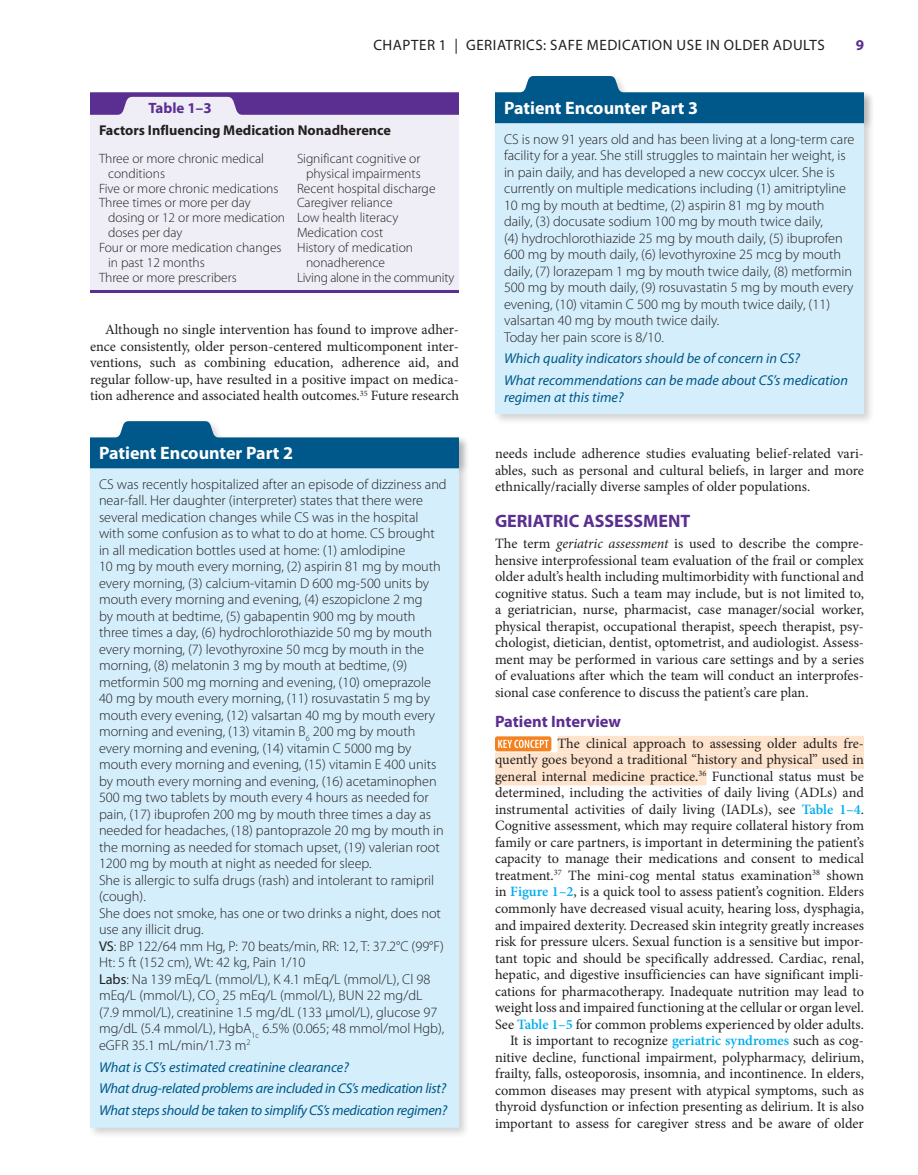
<style>
.page{position:relative;width:918px;height:1175px;background:#fff}
.page>*{position:absolute;margin:0;border:0;box-sizing:border-box;transform-origin:0 0}
.unbox1_title{font:700 18px "Myriad Pro";color:#fff}
.heading-01{font:700 18px "Myriad Pro";color:#5b2e91}
.heading-02{font:700 16.5px "Myriad Pro";color:#5b2e91}
.t1{font:15px "Myriad Pro";letter-spacing:.035em;color:#231f20}
.table_number{font:700 15px "Myriad Pro";color:#5b2e91}
.unbox1_text_first{font:300 14.25px/16.5px "Myriad Pro";color:#231f20}
.text_first{font:14.25px/16.5px "Minion Pro";color:#231f20;text-align:justify}
.text{font:14.25px/16.5px "Minion Pro";letter-spacing:-.005em;color:#231f20;text-align:justify}
.unbox1_text{font:300 14.25px/16.5px "Myriad Pro";color:#231f20}
.unbox1_questions_lis{font:italic 14.25px/16.5px "Myriad Pro";color:#005789}
.unbox1_questions_lis-2{font:italic 14.25px "Myriad Pro";letter-spacing:-.02em;color:#005789}
.table_title{font:700 14.25px "Myriad Pro";color:#231f20}
.table_text{font:300 13.5px/15px "Myriad Pro";color:#231f20}
.table_text-2{font:300 13.5px "Myriad Pro";letter-spacing:-.02em;color:#231f20}
.s1{font-weight:400}
.s2{font-style:italic}
.s3{font-weight:600;color:#00aeef}
</style>
<div class="page">
<div style="left:558px;top:736px;width:306px;height:16px;background:#fee4cd"></div>
<div style="left:495px;top:752px;width:369px;height:17px;background:#fee4cd"></div>
<div style="left:495px;top:769px;width:204px;height:16px;background:#fee4cd"></div>
<div style="left:699px;top:769px;width:8px;height:16px;background:#fee4cd"></div>
<div style="left:495px;top:736px;width:56px;height:15px;background:#f58220;border-radius:2px"></div>
<svg style="left:498px;top:739px;width:51px;height:9px"></svg>
<div style="left:90px;top:115px;width:369px;height:175px;background:#efeef6"></div>
<hr style="left:90px;top:290px;width:198px;height:3px;background:#5b2e91">
<hr style="left:288px;top:290px;width:171px;height:3px;background:#5b2e91">
<svg style="left:90px;top:92px;width:369px;height:23px;background:#805eaa"></svg>
<div style="left:88px;top:435px;width:382px;height:703px;background:#231f20;opacity:.2"></div>
<div style="left:90px;top:468px;width:369px;height:659px;background:#d4effb"></div>
<svg style="left:90px;top:421px;width:369px;height:47px"></svg>
<div style="left:493px;top:90px;width:382px;height:335px;background:#231f20;opacity:.2"></div>
<div style="left:495px;top:123px;width:369px;height:291px;background:#d4effb"></div>
<svg style="left:495px;top:76px;width:369px;height:47px"></svg>
<p class="t1" style="left:373px;top:35px;width:453px">CHAPTER 1 | GERIATRICS: SAFE MEDICATION USE IN OLDER ADULTS</p>
<p class="table_number" style="left:856px;top:35px;width:10px">9</p>
<p class="table_number" style="left:148px;top:98px;width:65px">Table 1–3</p>
<p class="table_title" style="left:99px;top:121px;width:294px">Factors Influencing Medication Nonadherence</p>
<p class="table_text" style="left:108px;top:151px;width:158px;text-indent:-9px">Three or more chronic medical conditions</p>
<p class="table_text" style="left:297px;top:151px;width:125px;text-align:right">Significant cognitive or physical impairments</p>
<p class="table_text" style="left:99px;top:181px;width:181px">Five or more chronic medications</p>
<p class="table_text" style="left:297px;top:181px;width:140px">Recent hospital discharge</p>
<p class="table_text" style="left:108px;top:195px;width:179px;text-indent:-9px">Three times or more per day dosing or 12 or more medication doses per day</p>
<p class="table_text" style="left:108px;top:240px;width:175px;text-indent:-9px">Four or more medication changes in past 12 months</p>
<p class="table_text" style="left:99px;top:270px;width:139px">Three or more prescribers</p>
<p class="table_text" style="left:297px;top:195px;width:97px">Caregiver reliance</p>
<p class="table_text" style="left:297px;top:210px;width:103px">Low health literacy</p>
<p class="table_text" style="left:297px;top:225px;width:88px">Medication cost</p>
<p class="table_text" style="left:306px;top:240px;width:109px;text-indent:-9px">History of medication nonadherence</p>
<p class="table_text-2" style="left:297px;top:270px;width:159px">Living alone in the community</p>
<p class="text" style="left:90px;top:321px;width:371px;text-indent:15px">Although no single intervention has found to improve adher&shy;ence consistently, older person-centered multicomponent inter&shy;ventions, such as combining education, adherence aid, and regular follow-up, have resulted in a positive impact on medica&shy;tion adherence and associated health outcomes.<sup>35</sup> Future research</p>
<p class="unbox1_title" style="left:99px;top:441px;width:196px">Patient Encounter Part 2</p>
<p class="unbox1_text_first" style="left:99px;top:475px;width:349px">CS was recently hospitalized after an episode of dizziness and near-fall. Her daughter (interpreter) states that there were several medication changes while CS was in the hospital with some confusion as to what to do at home. CS brought in all medication bottles used at home: (1) amlodipine<br>10 mg by mouth every morning, (2) aspirin 81 mg by mouth every morning, (3) calcium-vitamin D 600 mg-500 units by mouth every morning and evening, (4) eszopiclone 2 mg<br>by mouth at bedtime, (5) gabapentin 900 mg by mouth three times a day, (6) hydrochlorothiazide 50 mg by mouth every morning, (7) levothyroxine 50 mcg by mouth in the morning, (8) melatonin 3 mg by mouth at bedtime, (9) metformin 500 mg morning and evening, (10) omeprazole 40 mg by mouth every morning, (11) rosuvastatin 5 mg by mouth every evening, (12) valsartan 40 mg by mouth every morning and evening, (13) vitamin B<sub>6</sub> 200 mg by mouth every morning and evening, (14) vitamin C 5000 mg by mouth every morning and evening, (15) vitamin E 400 units by mouth every morning and evening, (16) acetaminophen 500 mg two tablets by mouth every 4 hours as needed for pain, (17) ibuprofen 200 mg by mouth three times a day as needed for headaches, (18) pantoprazole 20 mg by mouth in the morning as needed for stomach upset, (19) valerian root 1200 mg by mouth at night as needed for sleep.</p>
<p class="unbox1_text" style="left:99px;top:871px;width:337px">She is allergic to sulfa drugs (rash) and intolerant to ramipril (cough).</p>
<p class="unbox1_text" style="left:99px;top:904px;width:344px">She does not smoke, has one or two drinks a night, does not use any illicit drug.</p>
<p class="unbox1_text" style="left:99px;top:937px;width:346px"><span class="s1">VS</span>: BP 122/64 mm Hg, P: 70 beats/min, RR: 12, T: 37.2°C (99°F)</p>
<p class="unbox1_text" style="left:99px;top:954px;width:208px">Ht: 5 ft (152 cm), Wt: 42 kg, Pain 1/10</p>
<p class="unbox1_text" style="left:99px;top:970px;width:347px"><span class="s1">Labs</span>: Na 139 mEq/L (mmol/L), K 4.1 mEq/L (mmol/L), Cl 98 mEq/L (mmol/L), CO<sub>2</sub> 25 mEq/L (mmol/L), BUN 22 mg/dL (7.9 mmol/L), creatinine 1.5 mg/dL (133 μmol/L), glucose 97 mg/dL (5.4 mmol/L), HgbA<sub>1c</sub> 6.5% (0.065; 48 mmol/mol Hgb), eGFR 35.1 mL/min/1.73 m<sup>2</sup></p>
<p class="unbox1_questions_lis" style="left:99px;top:1058px;width:251px">What is CS’s estimated creatinine clearance?</p>
<p class="unbox1_questions_lis-2" style="left:99px;top:1079px;width:349px">What drug-related problems are included in CS’s medication list?</p>
<p class="unbox1_questions_lis-2" style="left:99px;top:1101px;width:350px">What steps should be taken to simplify CS’s medication regimen?</p>
<p class="unbox1_title" style="left:504px;top:96px;width:196px">Patient Encounter Part 3</p>
<p class="unbox1_text_first" style="left:504px;top:130px;width:352px">CS is now 91 years old and has been living at a long-term care facility for a year. She still struggles to maintain her weight, is in pain daily, and has developed a new coccyx ulcer. She is currently on multiple medications including (1) amitriptyline 10 mg by mouth at bedtime, (2) aspirin 81 mg by mouth daily, (3) docusate sodium 100 mg by mouth twice daily,<br>(4) hydrochlorothiazide 25 mg by mouth daily, (5) ibuprofen 600 mg by mouth daily, (6) levothyroxine 25 mcg by mouth daily, (7) lorazepam 1 mg by mouth twice daily, (8) metformin 500 mg by mouth daily, (9) rosuvastatin 5 mg by mouth every evening, (10) vitamin C 500 mg by mouth twice daily, (11) valsartan 40 mg by mouth twice daily.</p>
<p class="unbox1_text" style="left:504px;top:328px;width:161px">Today her pain score is 8/10.</p>
<p class="unbox1_questions_lis" style="left:504px;top:350px;width:297px">Which quality indicators should be of concern in CS?</p>
<p class="unbox1_questions_lis" style="left:504px;top:372px;width:346px">What recommendations can be made about CS’s medication regimen at this time?</p>
<p class="text" style="left:495px;top:445px;width:371px">needs include adherence studies evaluating belief-related vari&shy;ables, such as personal and cultural beliefs, in larger and more ethnically/racially diverse samples of older populations.</p>
<p class="heading-01" style="left:495px;top:509px;width:197px">GERIATRIC ASSESSMENT</p>
<p class="text_first" style="left:495px;top:535px;width:371px">The term <span class="s2">geriatric assessment</span> is used to describe the compre&shy;hensive interprofessional team evaluation of the frail or complex older adult’s health including multimorbidity with functional and cognitive status. Such a team may include, but is not limited to, a geriatrician, nurse, pharmacist, case manager/social worker, physical therapist, occupational therapist, speech therapist, psy&shy;chologist, dietician, dentist, optometrist, and audiologist. Assess&shy;ment may be performed in various care settings and by a series of evaluations after which the team will conduct an interprofes&shy;sional case conference to discuss the patient’s care plan.</p>
<p class="heading-02" style="left:495px;top:710px;width:128px">Patient Interview</p>
<p class="text_first" style="left:495px;top:735px;width:371px;text-indent:63px">The clinical approach to assessing older adults fre&shy;quently goes beyond a traditional “history and physical” used in general internal medicine practice.<sup>36</sup> Functional status must be determined, including the activities of daily living (ADLs) and instrumental activities of daily living (IADLs), see <span class="s3">Table 1–4</span>.<br>Cognitive assessment, which may require collateral history from family or care partners, is important in determining the patient’s capacity to manage their medications and consent to medical treatment.<sup>37</sup> The mini-cog mental status examination<sup>38</sup> shown in <span class="s3">Figure 1–2</span>, is a quick tool to assess patient’s cognition. Elders commonly have decreased visual acuity, hearing loss, dysphagia, and impaired dexterity. Decreased skin integrity greatly increases risk for pressure ulcers. Sexual function is a sensitive but impor&shy;tant topic and should be specifically addressed. Cardiac, renal, hepatic, and digestive insufficiencies can have significant impli&shy;cations for pharmacotherapy. Inadequate nutrition may lead to weight loss and impaired functioning at the cellular or organ level.<br>See <span class="s3">Table 1–5</span> for common problems experienced by older adults.</p>
<p class="text" style="left:495px;top:1032px;width:371px;text-indent:15px">It is important to recognize <span class="s3">geriatric syndromes</span> such as cog&shy;nitive decline, functional impairment, polypharmacy, delirium, frailty, falls, osteoporosis, insomnia, and incontinence. In elders, common diseases may present with atypical symptoms, such as thyroid dysfunction or infection presenting as delirium. It is also important to assess for caregiver stress and be aware of older</p>
</div>
